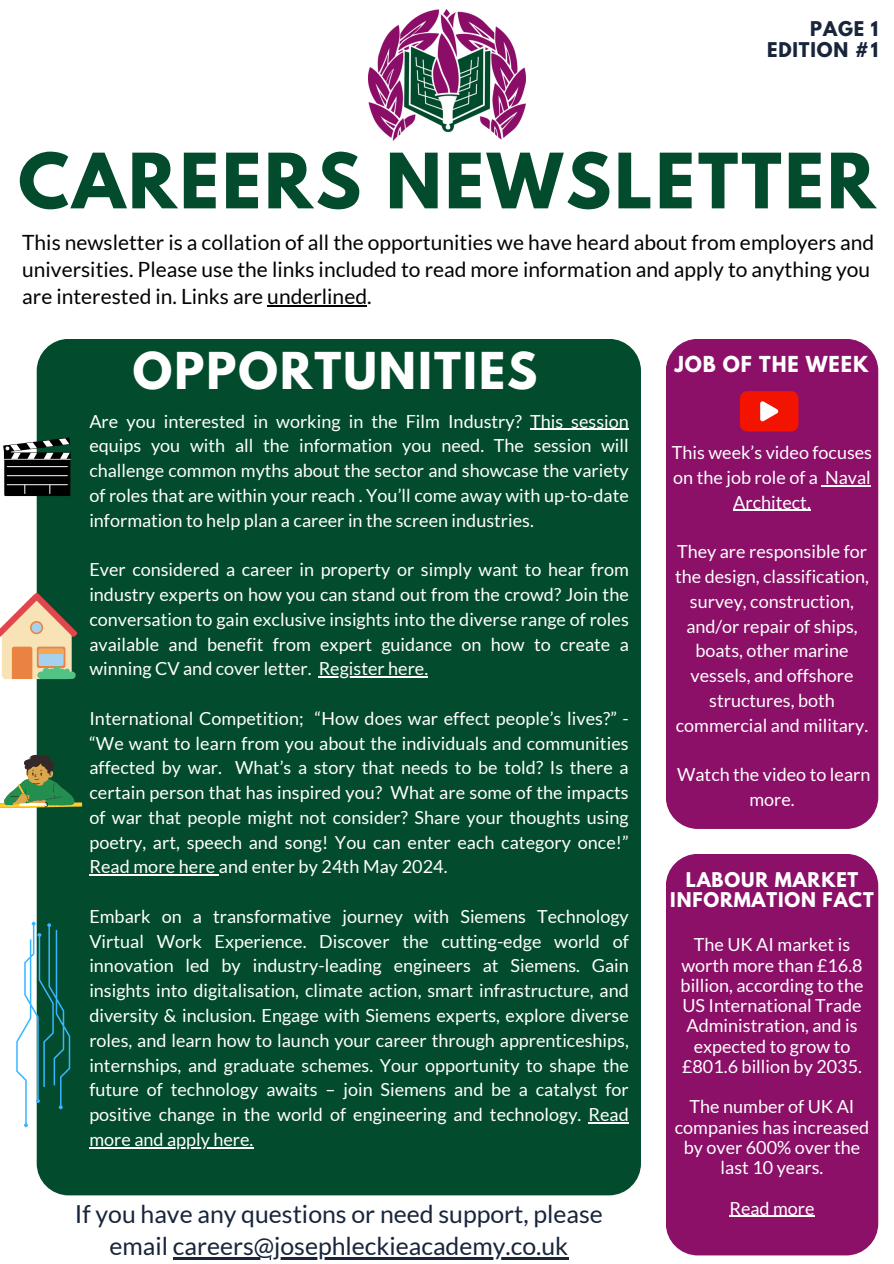
<style>
.page{position:relative;width:894px;height:1264px;background:#fff}
.page>*{position:absolute;margin:0;border:0;box-sizing:border-box;transform-origin:0 0}
.t1{font:700 67.5px "League Spartan";letter-spacing:.045em;color:#024b2c}
.t2{font:700 45px "League Spartan";letter-spacing:.045em;color:#fff}
.t3{font:24.75px/31.5px "Lato";color:#18253b;text-align:center}
.t4{font:21px/27px "Lato";color:#030303}
.t5{font:700 19.5px "League Spartan";letter-spacing:.045em;color:#fff}
.t6{font:18px/24.8px "Lato";color:#fff;text-align:justify}
.t7{font:700 18px/20.2px "League Spartan";letter-spacing:.045em;color:#fff;text-align:center}
.t8{font:700 18px/20.2px "League Spartan";letter-spacing:.045em;color:#18253b;text-align:right}
</style>
<div class="page">
<div style="left:37px;top:339px;width:603px;height:856px;background:#024b2c;border-radius:32px"></div>
<div style="left:665px;top:339px;width:213px;height:490px;background:#8c0f68;border-radius:32px"></div>
<div style="left:665px;top:853px;width:213px;height:402px;background:#8c0f68;border-radius:32px"></div>
<svg style="left:740px;top:391px;width:58px;height:40px;background:#f12a1a"></svg>
<hr style="left:4px;top:459px;width:67px;height:1px;background:#ccc">
<svg style="left:3px;top:437px;width:67px;height:59px"></svg>
<hr style="left:7px;top:475px;width:61px;height:1px;background:#fff">
<hr style="left:7px;top:466px;width:61px;height:1px;background:#fff">
<svg style="left:0;top:592px;width:78px;height:87px"></svg>
<svg style="left:0;top:755px;width:82px;height:52px"></svg>
<svg style="left:16px;top:921px;width:54px;height:206px"></svg>
<img style="left:368px;top:10px;width:157px;height:130px">
<hr style="left:530px;top:429px;width:98px;height:1px;background:#fff">
<hr style="left:318px;top:676px;width:110px;height:1px;background:#fff">
<hr style="left:89px;top:874px;width:130px;height:1px;background:#fff">
<hr style="left:588px;top:1122px;width:40px;height:1px;background:#fff">
<hr style="left:89px;top:1146px;width:164px;height:2px;background:#fff">
<hr style="left:173px;top:1257px;width:395px;height:2px;background:#18253b">
<hr style="left:267px;top:305px;width:100px;height:1px;background:#030303">
<hr style="left:729px;top:1215px;width:85px;height:1px;background:#fff">
<hr style="left:824px;top:485px;width:46px;height:1px;background:#fff">
<hr style="left:733px;top:510px;width:77px;height:1px;background:#fff">
<p class="t8" style="left:767px;top:21px;width:112px">PAGE 1<br>EDITION #1</p>
<p class="t1" style="left:18px;top:148px;width:858px">CAREERS NEWSLETTER</p>
<p class="t4" style="left:22px;top:228px;width:853px">This newsletter is a collation of all the opportunities we have heard about from employers and universities. Please use the links included to read more information and apply to anything you are interested in. Links are underlined.</p>
<p class="t2" style="left:133px;top:348px;width:406px">OPPORTUNITIES</p>
<p class="t5" style="left:674px;top:354px;width:195px">JOB OF THE WEEK</p>
<h6 class="t6" style="left:89px;top:408px;width:541px">Are you interested in working in the Film Industry? This session equips you with all the information you need. The session will challenge common myths about the sector and showcase the variety of roles that are within your reach . You’ll come away with up-to-date information to help plan a career in the screen industries.</h6>
<h1 class="t6" style="left:89px;top:557px;width:541px">Ever considered a career in property or simply want to hear from industry experts on how you can stand out from the crowd? Join the conversation to gain exclusive insights into the diverse range of roles available and benefit from expert guidance on how to create a winning CV and cover letter. Register here.</h1>
<h5 class="t6" style="left:89px;top:705px;width:540px">International Competition; “How does war effect people’s lives?” - “We want to learn from you about the individuals and communities affected by war.</h5>
<p class="t6" style="left:89px;top:755px;width:540px;text-indent:146px">What’s a story that needs to be told? Is there a certain person that has inspired you? What are some of the impacts of war that people might not consider? Share your thoughts using poetry, art, speech and song! You can enter each category once!” Read more here and enter by 24th May 2024.</p>
<p class="t6" style="left:89px;top:903px;width:541px">Embark on a transformative journey with Siemens Technology Virtual Work Experience. Discover the cutting-edge world of innovation led by industry-leading engineers at Siemens. Gain insights into digitalisation, climate action, smart infrastructure, and diversity &amp; inclusion. Engage with Siemens experts, explore diverse roles, and learn how to launch your career through apprenticeships,</p>
<p class="t6" style="left:89px;top:1052px;width:541px">internships, and graduate schemes. Your opportunity to shape the future of technology awaits – join Siemens and be a catalyst for positive change in the world of engineering and technology. Read</p>
<p class="t6" style="left:89px;top:1126px;width:165px">more and apply here.</p>
<h2 class="t3" style="left:75px;top:1197px;width:529px">If you have any questions or need support, please email careers@josephleckieacademy.co.uk</h2>
<p class="t6" style="left:671px;top:440px;width:202px">This week’s video focuses on the job role of a Naval</p>
<p class="t6" style="left:733px;top:489px;width:79px">Architect.</p>
<p class="t6" style="left:675px;top:539px;width:195px;text-align:center">They are responsible for the design, classification, survey, construction, and/or repair of ships,</p>
<h6 class="t6" style="left:675px;top:638px;width:194px;text-align:center">boats, other marine vessels, and offshore structures, both commercial and military.</h6>
<h6 class="t6" style="left:677px;top:761px;width:195px;text-align:center">Watch the video to learn more.</h6>
<p class="t7" style="left:670px;top:871px;width:205px">LABOUR MARKET<br>INFORMATION FACT</p>
<p class="t6" style="left:680px;top:934px;width:184px;line-height:20.2px;text-align:center">The UK AI market is worth more than £16.8 billion, according to the<br>US International Trade<br>Administration, and is expected to grow to £801.6 billion by 2035.</p>
<p class="t6" style="left:674px;top:1096px;width:196px;line-height:20.2px;text-align:center">The number of UK AI companies has increased by over 600% over the last 10 years.</p>
<p class="t6" style="left:729px;top:1195px;width:87px">Read more</p>
</div>
